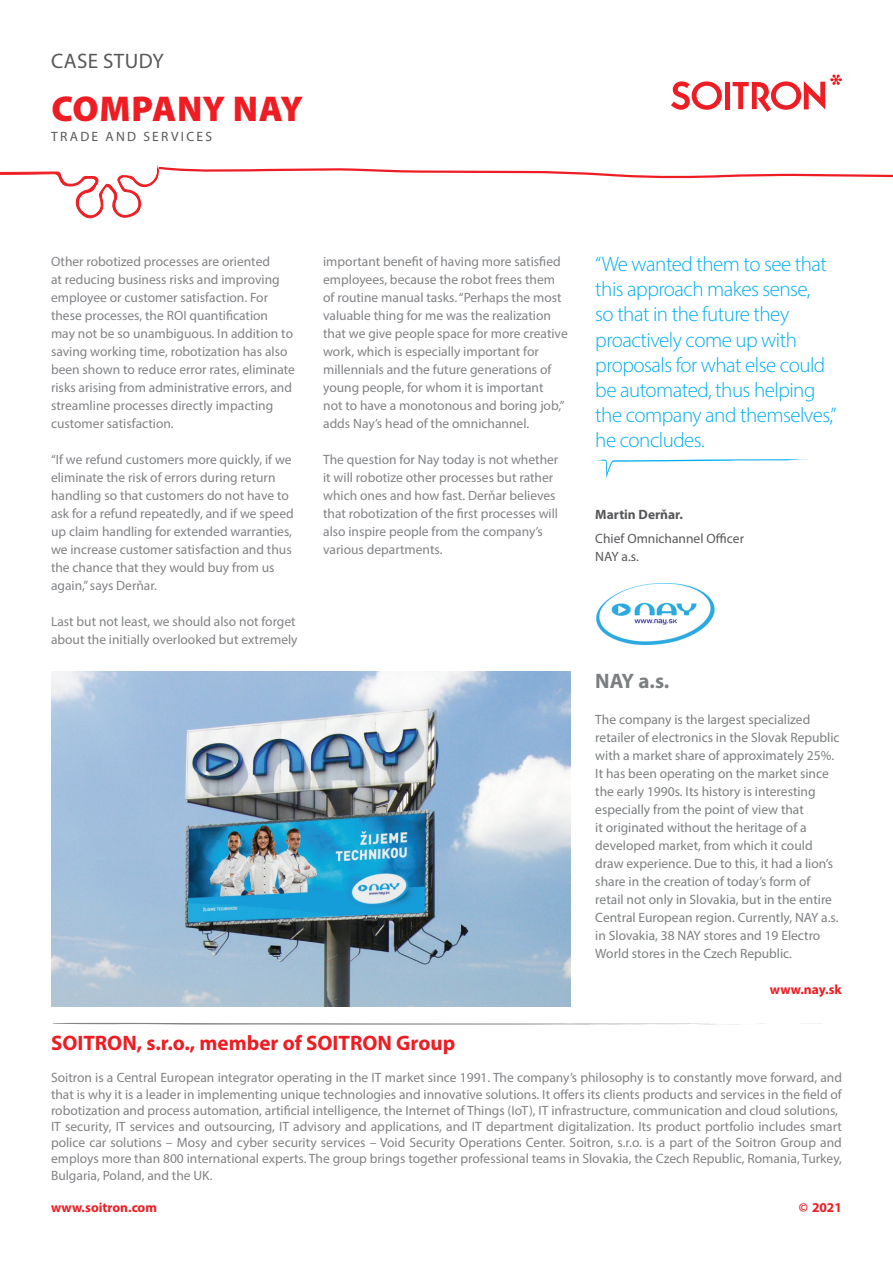
<style>
.page{position:relative;width:893px;height:1263px;background:#fff}
.page>*{position:absolute;margin:0;border:0;box-sizing:border-box;transform-origin:0 0}
.t1{font:900 36px "Myriad Pro";letter-spacing:.01em;color:#ee1d23}
.t2{font:300 21px/25.2px "Myriad Pro";letter-spacing:-.025em;color:#00aeef}
.t3{font:700 21px "Myriad Pro";color:#ee1d23}
.t4{font:21px "Myriad Pro";letter-spacing:.02em;color:#57585a}
.t5{font:700 21px "Myriad Pro";color:#7c7f81}
.t6{font:13.5px/18px "Myriad Pro";color:#808285}
.t7{font:13.5px/18px "Myriad Pro";color:#7c7f81}
.t8{font:700 13.5px "Myriad Pro";color:#ee1d23}
.t9{font:13.5px/18px "Myriad Pro";color:#57585a}
.t10{font:13.5px "Myriad Pro";letter-spacing:.17em;color:#57585a}
.t11{font:700 13.5px "Myriad Pro";color:#57585a}
</style>
<div class="page">
<svg style="left:0;top:165px;width:893px;height:54px"></svg>
<hr style="left:725px;top:82px;width:4px;height:27px;background:#ee1d23">
<svg style="left:732px;top:75px;width:110px;height:37px"></svg>
<svg style="left:671px;top:81px;width:51px;height:29px"></svg>
<img style="left:51px;top:672px;width:519px;height:335px">
<svg style="left:596px;top:459px;width:213px;height:19px"></svg>
<img style="left:596px;top:583px;width:119px;height:63px">
<svg style="left:52px;top:1023px;width:711px;height:2px"></svg>
<h2 class="t4" style="left:51px;top:48px;width:114px">CASE STUDY</h2>
<h1 class="t1" style="left:51px;top:85px;width:253px">COMPANY NAY</h1>
<p class="t10" style="left:51px;top:128px;width:162px">TRADE AND SERVICES</p>
<p class="t6" style="left:51px;top:252px;width:245px">Other robotized processes are oriented<br>at reducing business risks and improving employee or customer satisfaction. For these processes, the ROI quantification may not be so unambiguous. In addition to saving working time, robotization has also been shown to reduce error rates, eliminate risks arising from administrative errors, and streamline processes directly impacting customer satisfaction.</p>
<p class="t6" style="left:51px;top:450px;width:244px">“If we refund customers more quickly, if we eliminate the risk of errors during return handling so that customers do not have to ask for a refund repeatedly, and if we speed up claim handling for extended warranties, we increase customer satisfaction and thus the chance that they would buy from us again,” says Derňar.</p>
<p class="t6" style="left:51px;top:612px;width:248px">Last but not least, we should also not forget about the initially overlooked but extremely</p>
<p class="t6" style="left:323px;top:252px;width:246px">important benefit of having more satisfied employees, because the robot frees them of routine manual tasks. “Perhaps the most valuable thing for me was the realization that we give people space for more creative work, which is especially important for millennials and the future generations of young people, for whom it is important<br>not to have a monotonous and boring job,” adds Nay’s head of the omnichannel.</p>
<p class="t6" style="left:323px;top:450px;width:237px">The question for Nay today is not whether it will robotize other processes but rather which ones and how fast. Derňar believes that robotization of the first processes will also inspire people from the company’s various departments.</p>
<h2 class="t2" style="left:595px;top:251px;width:243px">“We wanted them to see that this approach makes sense,<br>so that in the future they proactively come up with proposals for what else could be automated, thus helping the company and themselves,” he concludes.</h2>
<p class="t11" style="left:595px;top:506px;width:89px">Martin Derňar.</p>
<p class="t9" style="left:595px;top:530px;width:150px">Chief Omnichannel Officer<br>NAY a.s.</p>
<h2 class="t5" style="left:595px;top:667px;width:76px">NAY a.s.</h2>
<p class="t7" style="left:595px;top:710px;width:246px">The company is the largest specialized retailer of electronics in the Slovak Republic with a market share of approximately 25%.<br>It has been operating on the market since the early 1990s. Its history is interesting especially from the point of view that<br>it originated without the heritage of a developed market, from which it could draw experience. Due to this, it had a lion’s share in the creation of today’s form of retail not only in Slovakia, but in the entire Central European region. Currently, NAY a.s. in Slovakia, 38 NAY stores and 19 Electro World stores in the Czech Republic.</p>
<p class="t8" style="left:770px;top:980px;width:74px">www.nay.sk</p>
<h2 class="t3" style="left:51px;top:1029px;width:406px">SOITRON, s.r.o., member of SOITRON Group</h2>
<p class="t6" style="left:51px;top:1069px;width:792px;line-height:16.2px">Soitron is a Central European integrator operating in the IT market since 1991. The company’s philosophy is to constantly move forward, and that is why it is a leader in implementing unique technologies and innovative solutions. It offers its clients products and services in the field of robotization and process automation, artificial intelligence, the Internet of Things (IoT), IT infrastructure, communication and cloud solutions, IT security, IT services and outsourcing, IT advisory and applications, and IT department digitalization. Its product portfolio includes smart police car solutions – Mosy and cyber security services – Void Security Operations Center. Soitron, s.r.o. is a part of the Soitron Group and employs more than 800 international experts. The group brings together professional teams in Slovakia, the Czech Republic, Romania, Turkey, Bulgaria, Poland, and the UK.</p>
<p class="t8" style="left:51px;top:1198px;width:107px">www.soitron.com</p>
<p class="t8" style="left:799px;top:1198px;width:45px">© 2021</p>
</div>
